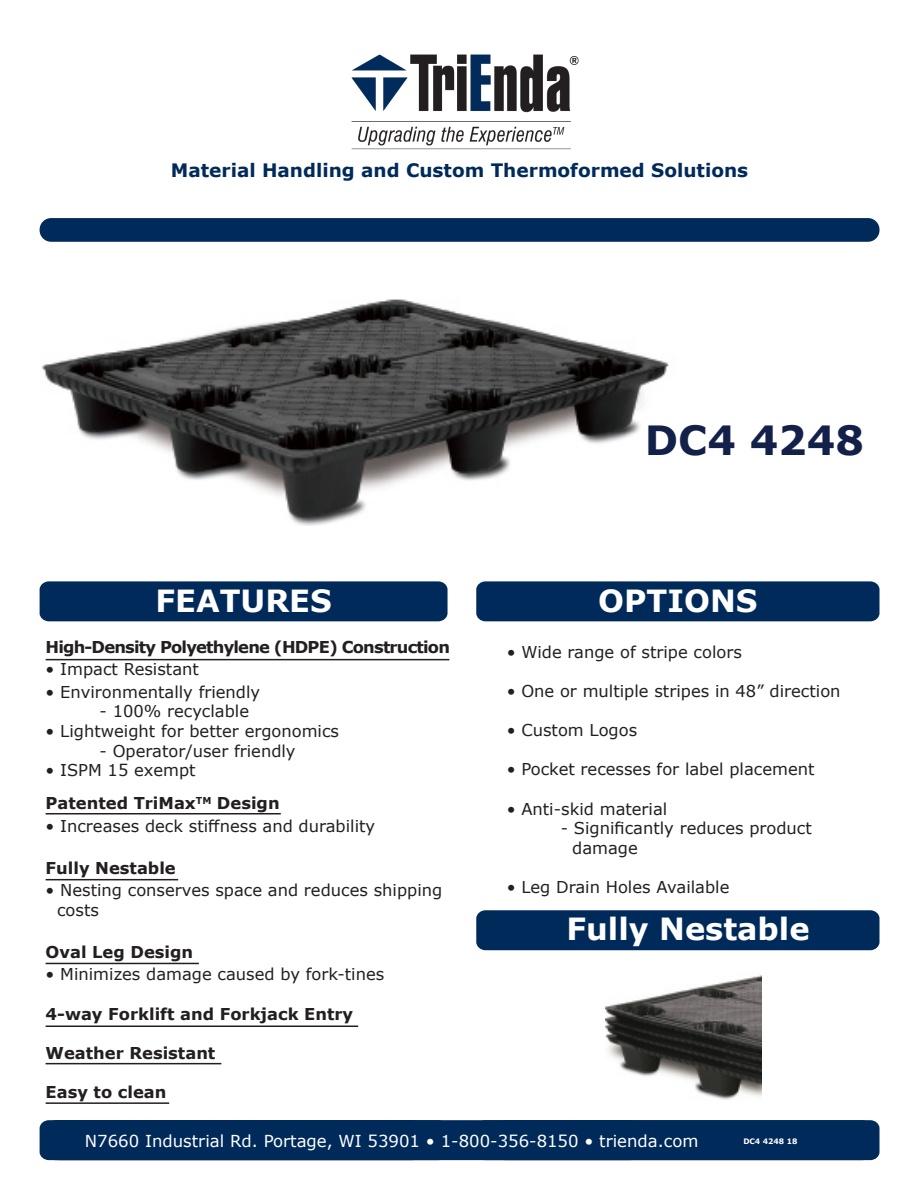
<style>
.page{position:relative;width:918px;height:1188px;background:#fff}
.page>*{position:absolute;margin:0;border:0;box-sizing:border-box;transform-origin:0 0}
.t1{font:700 40.2px "Verdana";color:#13214a}
.t2{font:700 30.45px "Verdana";color:#fff}
.t3{font:700 18.45px "Verdana";color:#002a5a}
.t4{font:16.5px "Verdana";color:#fff}
.t5{font:16.35px/19.6px "Verdana";color:#231f20}
.t6{font:700 16.35px "Verdana";color:#231f20}
.t7{font:700 16.35px "Verdana";letter-spacing:-.05em;color:#231f20}
.t8{font:700 7.5px "Verdana";color:#fff}
</style>
<div class="page">
<img style="left:42px;top:299px;width:627px;height:226px">
<div style="left:476px;top:581px;width:404px;height:40px;background:#002a5a;border-radius:9px"></div>
<div style="left:476px;top:1120px;width:404px;height:40px;background:#002a5a;border-radius:9px"></div>
<div style="left:40px;top:581px;width:408px;height:40px;background:#002a5a"></div>
<div style="left:40px;top:218px;width:840px;height:24px;background:#002a5a;border-radius:12px"></div>
<hr style="left:46px;top:659px;width:403px;height:1px;background:#231f20">
<hr style="left:46px;top:813px;width:235px;height:2px;background:#231f20">
<hr style="left:46px;top:1026px;width:312px;height:1px;background:#231f20">
<hr style="left:46px;top:1063px;width:175px;height:1px;background:#231f20">
<hr style="left:46px;top:1102px;width:123px;height:2px;background:#231f20">
<hr style="left:46px;top:879px;width:132px;height:1px;background:#231f20">
<hr style="left:46px;top:963px;width:153px;height:1px;background:#231f20">
<div style="left:476px;top:910px;width:404px;height:40px;background:#002a5a;border-radius:9px"></div>
<img style="left:605px;top:975px;width:156px;height:125px">
<div style="left:40px;top:1120px;width:445px;height:40px;background:#002a5a"></div>
<img style="left:351px;top:54px;width:228px;height:96px">
<p class="t3" style="left:171px;top:157px;width:579px">Material Handling and Custom Thermoformed Solutions</p>
<p class="t1" style="left:645px;top:411px;width:221px">DC4 4248</p>
<p class="t2" style="left:155px;top:579px;width:178px">FEATURES</p>
<p class="t2" style="left:598px;top:579px;width:161px">OPTIONS</p>
<p class="t5" style="left:507px;top:642px;width:237px">• Wide range of stripe colors</p>
<p class="t5" style="left:507px;top:681px;width:335px">• One or multiple stripes in 48” direction</p>
<p class="t5" style="left:507px;top:720px;width:132px">• Custom Logos</p>
<p class="t5" style="left:507px;top:760px;width:309px">• Pocket recesses for label placement</p>
<p class="t5" style="left:507px;top:799px;width:162px">• Anti-skid material</p>
<p class="t5" style="left:561px;top:818px;width:253px">- Significantly reduces product</p>
<p class="t5" style="left:572px;top:838px;width:67px">damage</p>
<p class="t5" style="left:507px;top:877px;width:224px">• Leg Drain Holes Available</p>
<p class="t7" style="left:46px;top:635px;width:406px">High-Density Polyethylene (HDPE) Construction</p>
<p class="t5" style="left:46px;top:659px;width:155px">• Impact Resistant</p>
<p class="t5" style="left:46px;top:682px;width:216px">• Environmentally friendly</p>
<p class="t5" style="left:100px;top:701px;width:151px">- 100% recyclable</p>
<p class="t5" style="left:46px;top:721px;width:295px">• Lightweight for better ergonomics</p>
<p class="t5" style="left:100px;top:741px;width:198px">- Operator/user friendly</p>
<p class="t5" style="left:46px;top:760px;width:152px">• ISPM 15 exempt</p>
<p class="t6" style="left:46px;top:792px;width:236px">Patented TriMax<sup>TM</sup> Design</p>
<p class="t5" style="left:46px;top:816px;width:331px">• Increases deck stiffness and durability</p>
<p class="t6" style="left:46px;top:856px;width:132px">Fully Nestable</p>
<p class="t5" style="left:57px;top:880px;width:387px;text-indent:-11px">• Nesting conserves space and reduces shipping costs</p>
<p class="t6" style="left:46px;top:940px;width:149px">Oval Leg Design</p>
<p class="t5" style="left:46px;top:964px;width:340px">• Minimizes damage caused by fork-tines</p>
<p class="t6" style="left:46px;top:1002px;width:309px">4-way Forklift and Forkjack Entry</p>
<p class="t6" style="left:46px;top:1041px;width:171px">Weather Resistant</p>
<p class="t6" style="left:46px;top:1081px;width:122px">Easy to clean</p>
<p class="t2" style="left:566px;top:907px;width:245px">Fully Nestable</p>
<p class="t4" style="left:85px;top:1129px;width:615px">N7660 Industrial Rd. Portage, WI 53901 • 1-800-356-8150 • trienda.com</p>
<p class="t8" style="left:743px;top:1136px;width:56px">DC4 4248 18</p>
</div>
